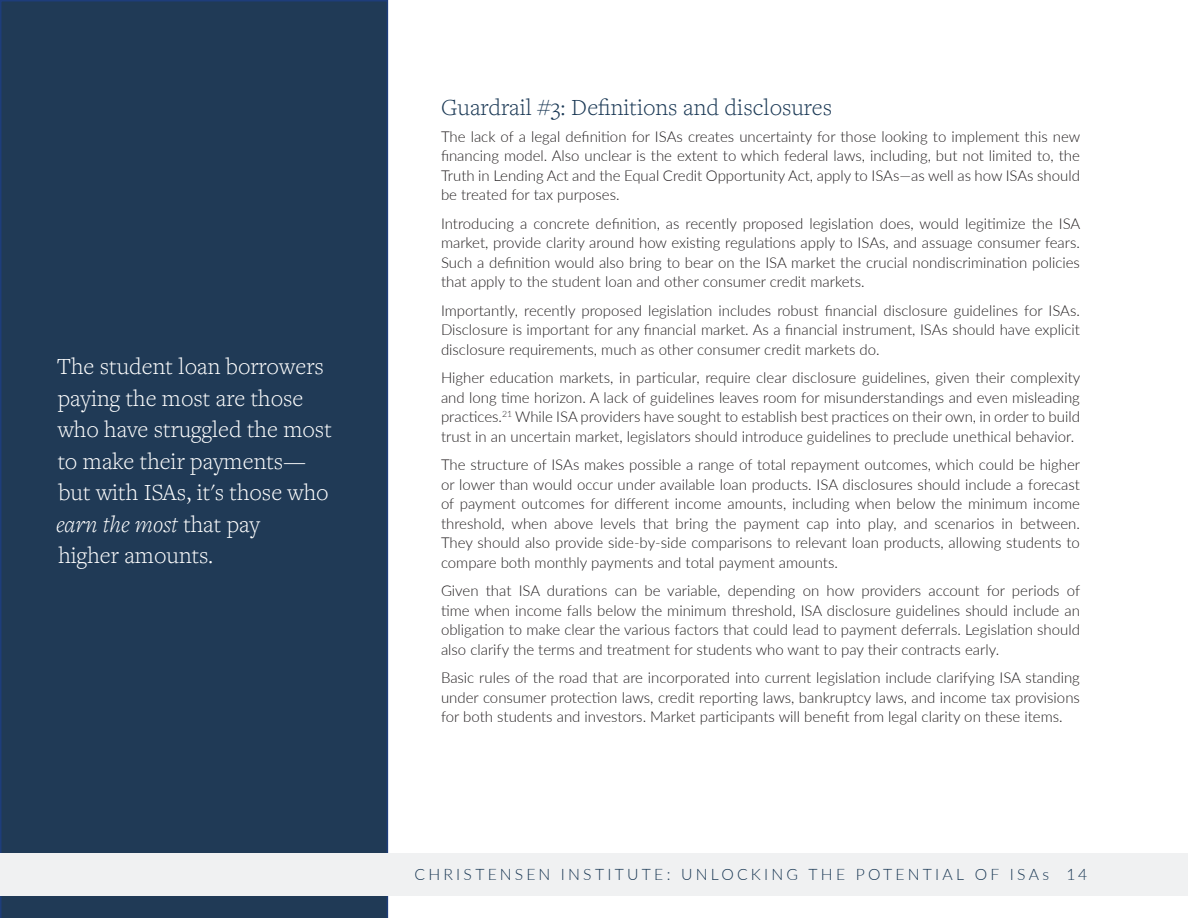
<style>
.page{position:relative;width:1188px;height:918px;background:#fff}
.page>*{position:absolute;margin:0;border:0;box-sizing:border-box;transform-origin:0 0}
.New_body{font:300 24px/31.5px "Freight Text Pro";color:#fff}
.New_subhead{font:300 24px "Freight Text Pro";color:#1b3955}
.t1{font:300 15.75px "Lato";letter-spacing:.205em;color:#1b3955}
.New_body-2{font:300 15px/19.5px "Lato";color:#231f20;text-align:justify}
.s1{font-style:italic}
</style>
<div class="page">
<div style="left:0;top:0;width:388px;height:918px;background:#203a56"></div>
<div style="left:0;top:853px;width:1188px;height:43px;background:#f0f1f2"></div>
<p class="New_body" style="left:56px;top:350px;width:277px">The student loan borrowers paying the most are those who have struggled the most to make their payments— but with ISAs, it's those who <span class="s1">earn the most</span> that pay<br>higher amounts.</p>
<p class="New_subhead" style="left:441px;top:92px;width:393px">Guardrail #3: Definitions and disclosures</p>
<p class="New_body-2" style="left:441px;top:126px;width:641px">The lack of a legal definition for ISAs creates uncertainty for those looking to implement this new financing model. Also unclear is the extent to which federal laws, including, but not limited to, the Truth in Lending Act and the Equal Credit Opportunity Act, apply to ISAs—as well as how ISAs should be treated for tax purposes.</p>
<p class="New_body-2" style="left:441px;top:213px;width:641px">Introducing a concrete definition, as recently proposed legislation does, would legitimize the ISA market, provide clarity around how existing regulations apply to ISAs, and assuage consumer fears.<br>Such a definition would also bring to bear on the ISA market the crucial nondiscrimination policies that apply to the student loan and other consumer credit markets.</p>
<p class="New_body-2" style="left:441px;top:300px;width:640px">Importantly, recently proposed legislation includes robust financial disclosure guidelines for ISAs.<br>Disclosure is important for any financial market. As a financial instrument, ISAs should have explicit disclosure requirements, much as other consumer credit markets do.</p>
<p class="New_body-2" style="left:441px;top:367px;width:641px">Higher education markets, in particular, require clear disclosure guidelines, given their complexity and long time horizon. A lack of guidelines leaves room for misunderstandings and even misleading practices.<sup>21</sup> While ISA providers have sought to establish best practices on their own, in order to build trust in an uncertain market, legislators should introduce guidelines to preclude unethical behavior.</p>
<p class="New_body-2" style="left:441px;top:454px;width:641px">The structure of ISAs makes possible a range of total repayment outcomes, which could be higher or lower than would occur under available loan products. ISA disclosures should include a forecast of payment outcomes for different income amounts, including when below the minimum income threshold, when above levels that bring the payment cap into play, and scenarios in between.<br>They should also provide side-by-side comparisons to relevant loan products, allowing students to compare both monthly payments and total payment amounts.</p>
<p class="New_body-2" style="left:441px;top:580px;width:641px">Given that ISA durations can be variable, depending on how providers account for periods of time when income falls below the minimum threshold, ISA disclosure guidelines should include an obligation to make clear the various factors that could lead to payment deferrals. Legislation should also clarify the terms and treatment for students who want to pay their contracts early.</p>
<p class="New_body-2" style="left:441px;top:667px;width:640px">Basic rules of the road that are incorporated into current legislation include clarifying ISA standing under consumer protection laws, credit reporting laws, bankruptcy laws, and income tax provisions for both students and investors. Market participants will benefit from legal clarity on these items.</p>
<p class="t1" style="left:415px;top:864px;width:674px">CHRISTENSEN INSTITUTE: UNLOCKING THE POTENTIAL OF ISAs 14</p>
</div>
